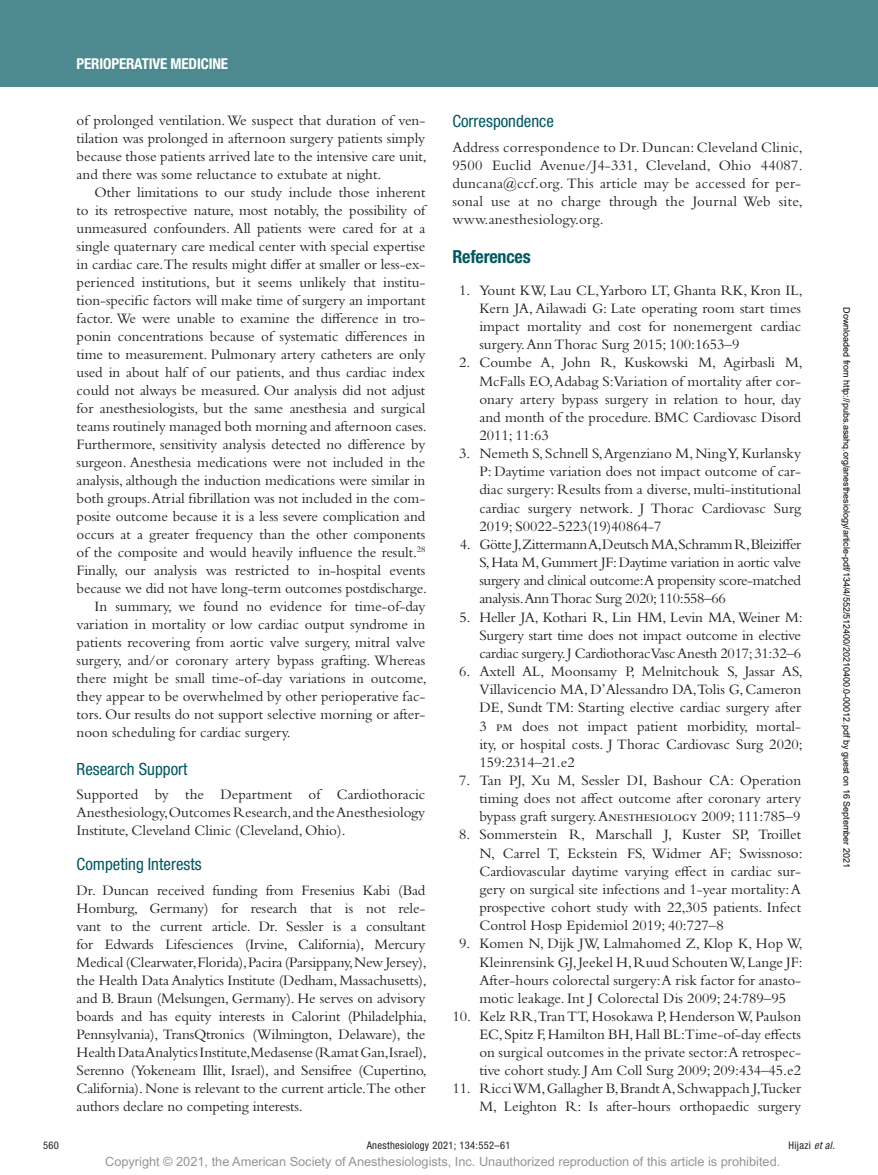
<style>
.page{position:relative;width:878px;height:1175px;background:#fff}
.page>*{position:absolute;margin:0;border:0;box-sizing:border-box;transform-origin:0 0}
.t1{font:700 condensed 18px "Helvetica Neue LT Std";color:#005861}
.t2{font:condensed 16.8px "Helvetica Neue LT Std";color:#005861}
.t3{font:15px/18.1px "Bembo Std";color:#231f20;text-align:justify}
.t4{font:700 condensed 15px "Helvetica Neue LT Std";letter-spacing:-.01em;color:#fff}
.t5{font:12.75px "Arial MT Std";color:#939598}
.t6{font:condensed 10.5px "Helvetica Neue LT Std";letter-spacing:.03em;color:#231f20}
.t7{font:9px "Arial";color:#000}
.s1{font-style:italic}
</style>
<div class="page">
<div style="left:0;top:0;width:878px;height:86px;background:#4d8a90"></div>
<p class="t4" style="left:77px;top:54px;width:153px">PERIOPERATIVE MEDICINE</p>
<p class="t3" style="left:77px;top:111px;width:352px">of prolonged ventilation. We suspect that duration of ven&shy;tilation was prolonged in afternoon surgery patients simply because those patients arrived late to the intensive care unit, and there was some reluctance to extubate at night.</p>
<p class="t3" style="left:95px;top:183px;width:332px">Other limitations to our study include those inherent</p>
<p class="t3" style="left:77px;top:201px;width:350px">to its retrospective nature, most notably, the possibility of</p>
<p class="t3" style="left:77px;top:219px;width:350px">unmeasured confounders. All patients were cared for at a</p>
<p class="t3" style="left:77px;top:237px;width:350px">single quaternary care medical center with special expertise</p>
<p class="t3" style="left:77px;top:255px;width:350px">in cardiac care.The results might differ at smaller or less-ex-</p>
<p class="t3" style="left:77px;top:273px;width:350px">perienced institutions, but it seems unlikely that institu-</p>
<p class="t3" style="left:77px;top:291px;width:350px">tion-specific factors will make time of surgery an important</p>
<p class="t3" style="left:77px;top:309px;width:350px">factor. We were unable to examine the difference in tro-</p>
<p class="t3" style="left:77px;top:327px;width:350px">ponin concentrations because of systematic differences in</p>
<p class="t3" style="left:77px;top:345px;width:350px">time to measurement. Pulmonary artery catheters are only</p>
<p class="t3" style="left:77px;top:363px;width:350px">used in about half of our patients, and thus cardiac index</p>
<p class="t3" style="left:77px;top:381px;width:350px">could not always be measured. Our analysis did not adjust</p>
<p class="t3" style="left:77px;top:399px;width:350px">for anesthesiologists, but the same anesthesia and surgical</p>
<p class="t3" style="left:77px;top:417px;width:352px">teams routinely managed both morning and afternoon cases.</p>
<p class="t3" style="left:77px;top:435px;width:350px">Furthermore, sensitivity analysis detected no difference by</p>
<p class="t3" style="left:77px;top:453px;width:350px">surgeon. Anesthesia medications were not included in the</p>
<p class="t3" style="left:77px;top:471px;width:350px">analysis, although the induction medications were similar in</p>
<p class="t3" style="left:77px;top:489px;width:350px">both groups. Atrial fibrillation was not included in the com-</p>
<p class="t3" style="left:77px;top:507px;width:350px">posite outcome because it is a less severe complication and</p>
<p class="t3" style="left:77px;top:525px;width:350px">occurs at a greater frequency than the other components</p>
<p class="t3" style="left:77px;top:543px;width:350px">of the composite and would heavily influence the result.<sup>28</sup></p>
<p class="t3" style="left:77px;top:561px;width:350px">Finally, our analysis was restricted to in-hospital events</p>
<p class="t3" style="left:77px;top:579px;width:352px">because we did not have long-term outcomes postdischarge.</p>
<p class="t3" style="left:95px;top:597px;width:332px">In summary, we found no evidence for time-of-day</p>
<p class="t3" style="left:77px;top:615px;width:350px">variation in mortality or low cardiac output syndrome in</p>
<p class="t3" style="left:77px;top:633px;width:350px">patients recovering from aortic valve surgery, mitral valve</p>
<p class="t3" style="left:77px;top:651px;width:350px">surgery, and/or coronary artery bypass grafting. Whereas</p>
<p class="t3" style="left:77px;top:669px;width:352px">there might be small time-of-day variations in outcome,</p>
<p class="t3" style="left:77px;top:687px;width:350px">they appear to be overwhelmed by other perioperative fac-</p>
<p class="t3" style="left:77px;top:705px;width:350px">tors. Our results do not support selective morning or after-</p>
<p class="t3" style="left:77px;top:723px;width:216px">noon scheduling for cardiac surgery.</p>
<p class="t2" style="left:77px;top:759px;width:112px">Research Support</p>
<p class="t3" style="left:77px;top:785px;width:350px">Supported by the Department of Cardiothoracic Anesthesiology,Outcomes Research,and the Anesthesiology Institute, Cleveland Clinic (Cleveland, Ohio).</p>
<p class="t2" style="left:77px;top:854px;width:126px">Competing Interests</p>
<p class="t3" style="left:77px;top:880px;width:352px">Dr. Duncan received funding from Fresenius Kabi (Bad Homburg, Germany) for research that is not rele&shy;vant to the current article. Dr. Sessler is a consultant for Edwards Lifesciences (Irvine, California), Mercury Medical (Clearwater, Florida), Pacira (Parsippany, New Jersey), the Health Data Analytics Institute (Dedham, Massachusetts), and B. Braun (Melsungen, Germany). He serves on advisory boards and has equity interests in Calorint (Philadelphia, Pennsylvania), TransQtronics (Wilmington, Delaware), the Health Data Analytics Institute,Medasense (Ramat Gan,Israel), Serenno (Yokeneam Illit, Israel), and Sensifree (Cupertino, California). None is relevant to the current article.The other authors declare no competing interests.</p>
<p class="t2" style="left:452px;top:111px;width:103px">Correspondence</p>
<p class="t3" style="left:452px;top:138px;width:352px">Address correspondence to Dr. Duncan: Cleveland Clinic, 9500 Euclid Avenue/J4-331, Cleveland, Ohio 44087. duncana@ccf.org. This article may be accessed for per&shy;sonal use at no charge through the Journal Web site, www.anesthesiology.org.</p>
<p class="t1" style="left:452px;top:245px;width:80px">References</p>
<p class="t3" style="left:479px;top:281px;width:325px;text-indent:-20px">1. Yount KW, Lau CL,Yarboro LT, Ghanta RK, Kron IL, Kern JA, Ailawadi G: Late operating room start times impact mortality and cost for nonemergent cardiac surgery. Ann Thorac Surg 2015; 100:1653–9</p>
<p class="t3" style="left:479px;top:353px;width:325px;text-indent:-20px">2. Coumbe A, John R, Kuskowski M, Agirbasli M, McFalls EO, Adabag S:Variation of mortality after cor&shy;onary artery bypass surgery in relation to hour, day and month of the procedure. BMC Cardiovasc Disord 2011; 11:63</p>
<p class="t3" style="left:479px;top:444px;width:323px;text-indent:-20px">3. Nemeth S, Schnell S, Argenziano M, Ning Y, Kurlansky P: Daytime variation does not impact outcome of car&shy;diac surgery: Results from a diverse, multi-institutional cardiac surgery network. J Thorac Cardiovasc Surg 2019; S0022-5223(19)40864-7</p>
<p class="t3" style="left:479px;top:535px;width:323px;text-indent:-20px">4. Götte J,Zittermann A,Deutsch MA,Schramm R,Bleiziffer S, Hata M, Gummert JF: Daytime variation in aortic valve surgery and clinical outcome:A propensity score-matched analysis.Ann Thorac Surg 2020; 110:558–66</p>
<p class="t3" style="left:479px;top:607px;width:325px;text-indent:-20px">5. Heller JA, Kothari R, Lin HM, Levin MA, Weiner M:<br>Surgery start time does not impact outcome in elective cardiac surgery. J Cardiothorac Vasc Anesth 2017; 31:32–6</p>
<p class="t3" style="left:479px;top:662px;width:325px;text-indent:-20px">6. Axtell AL, Moonsamy P, Melnitchouk S, Jassar AS, Villavicencio MA, D’Alessandro DA,Tolis G, Cameron DE, Sundt TM: Starting elective cardiac surgery after 3 pm does not impact patient morbidity, mortal&shy;ity, or hospital costs. J Thorac Cardiovasc Surg 2020; 159:2314–21.e2</p>
<p class="t3" style="left:479px;top:771px;width:323px;text-indent:-20px">7. Tan PJ, Xu M, Sessler DI, Bashour CA: Operation timing does not affect outcome after coronary artery bypass graft surgery. Anesthesiology 2009; 111:785–9</p>
<p class="t3" style="left:479px;top:825px;width:325px;text-indent:-20px">8. Sommerstein R, Marschall J, Kuster SP, Troillet N, Carrel T, Eckstein FS, Widmer AF; Swissnoso:<br>Cardiovascular daytime varying effect in cardiac sur&shy;gery on surgical site infections and 1-year mortality: A prospective cohort study with 22,305 patients. Infect Control Hosp Epidemiol 2019; 40:727–8</p>
<p class="t3" style="left:479px;top:934px;width:325px;text-indent:-20px">9. Komen N, Dijk JW, Lalmahomed Z, Klop K, Hop W, Kleinrensink GJ, Jeekel H, Ruud Schouten W, Lange JF:<br>After-hours colorectal surgery: A risk factor for anasto&shy;motic leakage. Int J Colorectal Dis 2009; 24:789–95</p>
<p class="t3" style="left:479px;top:1007px;width:323px;text-indent:-27px">10. Kelz RR,Tran TT, Hosokawa P, Henderson W, Paulson EC, Spitz F, Hamilton BH, Hall BL:Time-of-day effects on surgical outcomes in the private sector:A retrospec&shy;tive cohort study. J Am Coll Surg 2009; 209:434–45.e2</p>
<p class="t3" style="left:452px;top:1079px;width:350px;text-align:right">11. Ricci WM, Gallagher B, Brandt A, Schwappach J,Tucker<br>M, Leighton R: Is after-hours orthopaedic surgery</p>
<p class="t7" style="left:850px;top:307px;width:562px;rotate:90deg">Downloaded from http://pubs.asahq.org/anesthesiology/article-pdf/134/4/552/512400/20210400.0-00012.pdf by guest on 16 September 2021</p>
<p class="t6" style="left:43px;top:1139px;width:17px">560</p>
<p class="t6" style="left:367px;top:1139px;width:145px">Anesthesiology 2021; 134:552–61</p>
<p class="t5" style="left:105px;top:1154px;width:676px">Copyright © 2021, the American Society of Anesthesiologists, Inc. Unauthorized reproduction of this article is prohibited.</p>
<p class="t6" style="left:788px;top:1139px;width:48px">Hijazi <span class="s1">et al.</span></p>
</div>
